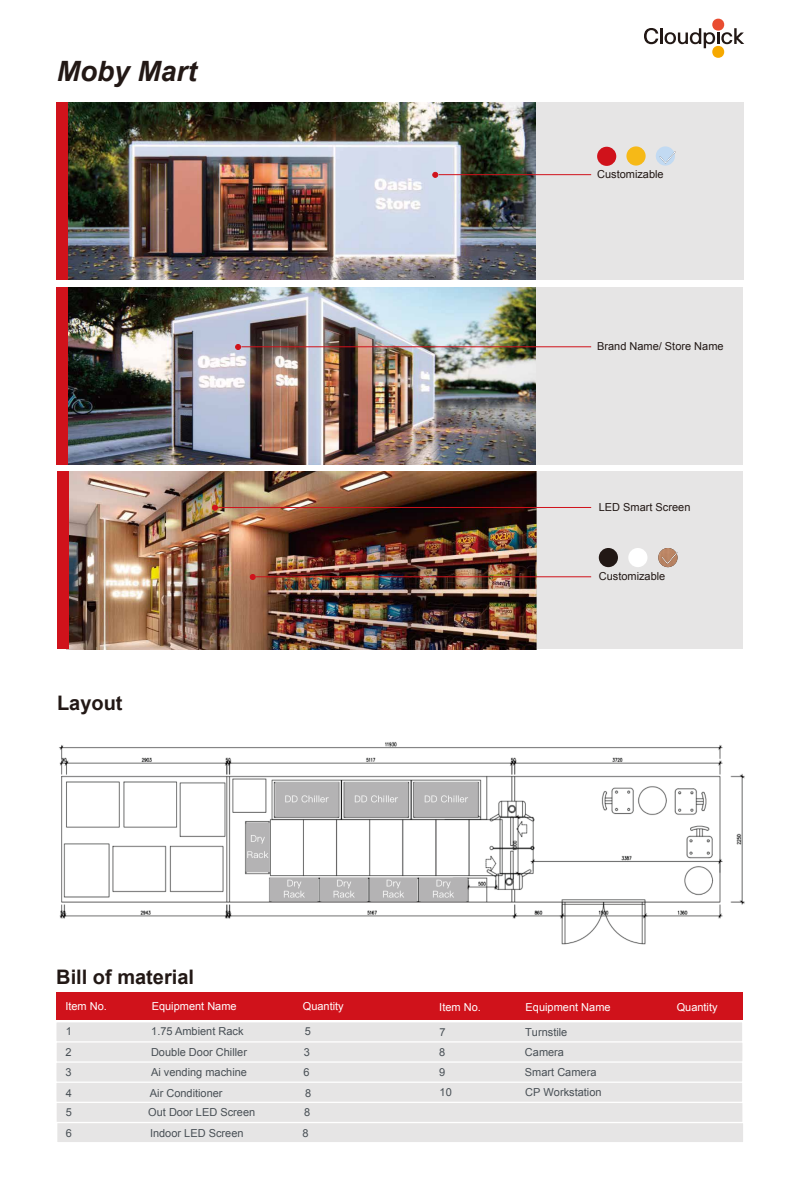
<style>
.page{position:relative;width:800px;height:1200px;background:#fff}
.page>*{position:absolute;margin:0;border:0;box-sizing:border-box;transform-origin:0 0}
.t1{font:italic 700 28px "Arial";color:#221815}
.t2{font:700 20px "Arial";color:#221815}
.t3{font:11px "Arial";color:#484f55}
.t4{font:11px "Arial";color:#221815}
.t5{font:11px "Arial";color:#fff}
</style>
<div class="page">
<img style="left:68px;top:472px;width:468px;height:177px">
<img style="left:68px;top:287px;width:468px;height:178px">
<img style="left:68px;top:103px;width:468px;height:177px">
<div style="left:56px;top:992px;width:687px;height:28px;background:#d0121b"></div>
<div style="left:56px;top:1103px;width:687px;height:19px;background:#e6e5e5"></div>
<div style="left:56px;top:1042px;width:687px;height:20px;background:#e6e5e5"></div>
<div style="left:56px;top:1042px;width:687px;height:20px;border:1px solid #fff"></div>
<div style="left:56px;top:1062px;width:687px;height:20px;background:#e6e5e5"></div>
<div style="left:56px;top:1062px;width:687px;height:20px;border:1px solid #fff"></div>
<div style="left:56px;top:1082px;width:687px;height:20px;background:#e6e5e5"></div>
<div style="left:56px;top:1082px;width:687px;height:20px;border:1px solid #fff"></div>
<div style="left:56px;top:1022px;width:687px;height:20px;background:#e6e5e5"></div>
<div style="left:56px;top:1022px;width:687px;height:20px;border:1px solid #fff"></div>
<div style="left:57px;top:1123px;width:687px;height:20px;background:#e6e5e5"></div>
<div style="left:57px;top:1123px;width:687px;height:20px;border:1px solid #fff"></div>
<div style="left:536px;top:103px;width:207px;height:177px;background:#e6e5e5"></div>
<div style="left:536px;top:287px;width:207px;height:178px;background:#e6e5e5"></div>
<div style="left:536px;top:472px;width:207px;height:177px;background:#e6e5e5"></div>
<div style="left:57px;top:103px;width:11px;height:177px;background:#d0121b"></div>
<div style="left:57px;top:287px;width:11px;height:178px;background:#d0121b"></div>
<div style="left:57px;top:472px;width:11px;height:177px;background:#d0121b"></div>
<hr style="left:218px;top:507px;width:373px;height:1px;background:#d0121b">
<svg style="left:212px;top:505px;width:6px;height:6px"></svg>
<hr style="left:241px;top:346px;width:350px;height:1px;background:#d0121b">
<svg style="left:235px;top:344px;width:6px;height:6px"></svg>
<hr style="left:256px;top:576px;width:335px;height:1px;background:#d0121b">
<svg style="left:250px;top:574px;width:6px;height:6px"></svg>
<hr style="left:439px;top:174px;width:152px;height:1px;background:#d0121b">
<svg style="left:432px;top:172px;width:6px;height:6px"></svg>
<div style="left:599px;top:548px;width:19px;height:19px;background:#221815;border-radius:50%"></div>
<div style="left:628px;top:548px;width:19px;height:19px;background:#fff;border-radius:50%"></div>
<img style="left:658px;top:548px;width:20px;height:19px;border-radius:10px">
<img style="left:660px;top:548px;width:18px;height:20px">
<div style="left:626px;top:146px;width:20px;height:20px;background:#f6b917;border-radius:50%"></div>
<div style="left:597px;top:147px;width:19px;height:19px;background:#d0121b;border-radius:50%"></div>
<svg style="left:656px;top:146px;width:19px;height:20px"></svg>
<img style="left:657px;top:149px;width:19px;height:17px">
<div style="left:712px;top:19px;width:12px;height:12px;background:#e94d31;border-radius:50%"></div>
<div style="left:712px;top:46px;width:12px;height:12px;background:#f6a900;border-radius:50%"></div>
<hr style="left:660px;top:28px;width:3px;height:16px;background:#221815">
<svg style="left:665px;top:28px;width:79px;height:20px"></svg>
<svg style="left:644px;top:28px;width:14px;height:16px"></svg>
<img style="left:59px;top:742px;width:686px;height:203px">
<h1 class="t1" style="left:57px;top:53px;width:141px">Moby Mart</h1>
<h2 class="t2" style="left:57px;top:690px;width:67px">Layout</h2>
<p class="t4" style="left:597px;top:167px;width:68px">Customizable</p>
<p class="t4" style="left:597px;top:339px;width:128px">Brand Name/ Store Name</p>
<p class="t4" style="left:599px;top:500px;width:93px">LED Smart Screen</p>
<p class="t4" style="left:599px;top:569px;width:68px">Customizable</p>
<h2 class="t2" style="left:56px;top:964px;width:139px">Bill of material</h2>
<p class="t5" style="left:65px;top:999px;width:43px">Item No.</p>
<p class="t5" style="left:152px;top:999px;width:86px">Equipment Name</p>
<p class="t5" style="left:303px;top:999px;width:42px">Quantity</p>
<p class="t3" style="left:66px;top:1024px;width:8px">1</p>
<p class="t3" style="left:151px;top:1024px;width:94px">1.75 Ambient Rack</p>
<p class="t3" style="left:305px;top:1024px;width:8px">5</p>
<p class="t3" style="left:65px;top:1045px;width:8px">2</p>
<p class="t3" style="left:151px;top:1045px;width:97px">Double Door Chiller</p>
<p class="t3" style="left:304px;top:1045px;width:8px">3</p>
<p class="t3" style="left:65px;top:1065px;width:8px">3</p>
<p class="t3" style="left:151px;top:1065px;width:97px">Ai vending machine</p>
<p class="t3" style="left:304px;top:1065px;width:8px">6</p>
<p class="t3" style="left:66px;top:1085px;width:8px">4</p>
<p class="t3" style="left:150px;top:1085px;width:74px">Air Conditioner</p>
<p class="t3" style="left:305px;top:1085px;width:8px">8</p>
<p class="t3" style="left:66px;top:1105px;width:8px">5</p>
<p class="t3" style="left:148px;top:1105px;width:108px">Out Door LED Screen</p>
<p class="t3" style="left:304px;top:1105px;width:8px">8</p>
<p class="t3" style="left:66px;top:1126px;width:8px">6</p>
<p class="t3" style="left:150px;top:1126px;width:95px">Indoor LED Screen</p>
<p class="t3" style="left:302px;top:1126px;width:8px">8</p>
<p class="t5" style="left:439px;top:1000px;width:43px">Item No.</p>
<p class="t5" style="left:526px;top:1000px;width:86px">Equipment Name</p>
<p class="t5" style="left:677px;top:1000px;width:42px">Quantity</p>
<p class="t3" style="left:440px;top:1025px;width:8px">7</p>
<p class="t3" style="left:525px;top:1025px;width:44px">Turnstile</p>
<p class="t3" style="left:439px;top:1045px;width:8px">8</p>
<p class="t3" style="left:525px;top:1045px;width:41px">Camera</p>
<p class="t3" style="left:439px;top:1065px;width:8px">9</p>
<p class="t3" style="left:525px;top:1065px;width:73px">Smart Camera</p>
<p class="t3" style="left:440px;top:1085px;width:14px">10</p>
<p class="t3" style="left:525px;top:1085px;width:78px">CP Workstation</p>
</div>
